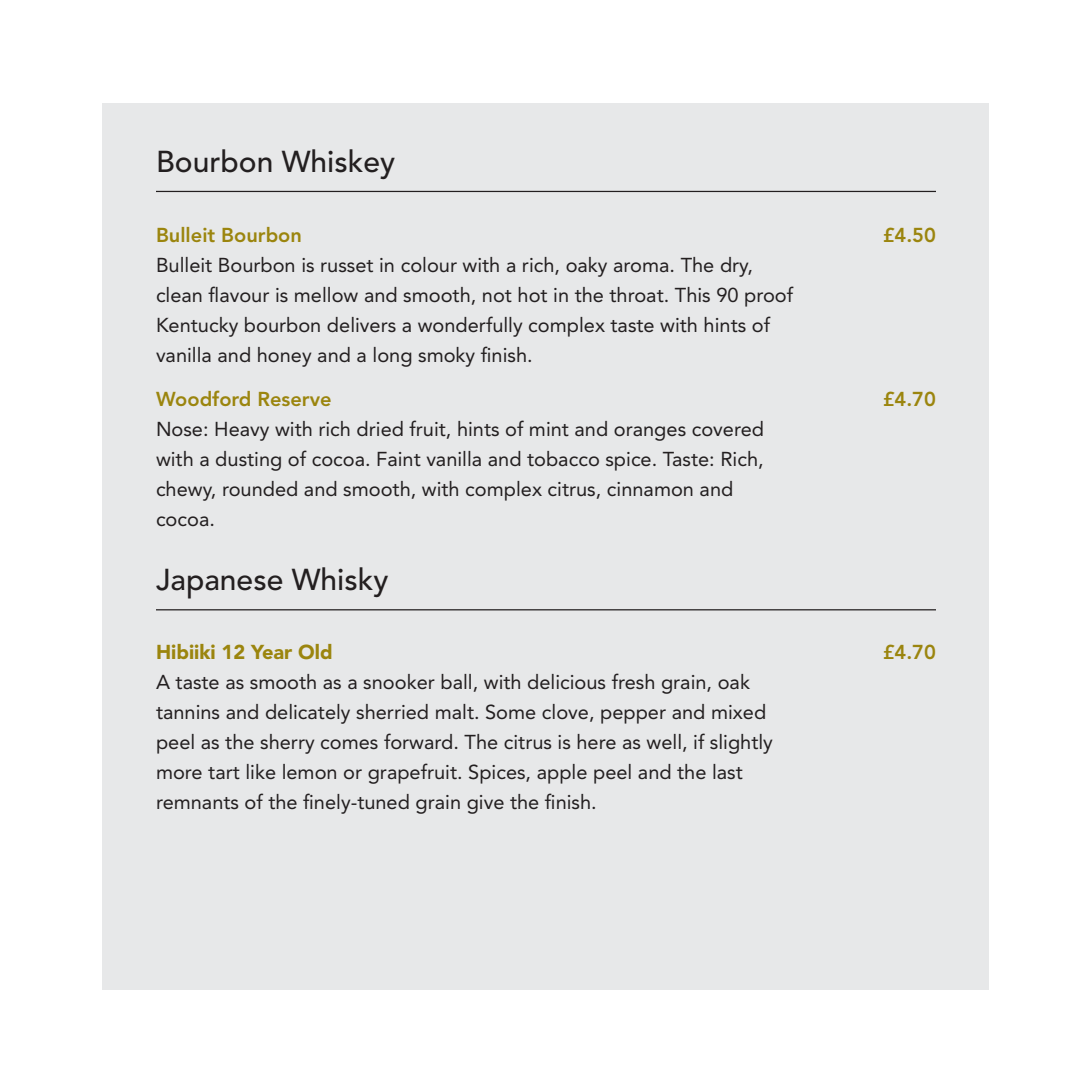
<style>
.page{position:relative;width:1092px;height:1092px;background:#fff}
.page>*{position:absolute;margin:0;border:0;box-sizing:border-box;transform-origin:0 0}
.Helv-8-12{font:500 30px "Avenir";color:#231f20}
.Helv-8-12-2{font:20px/30px "Avenir";color:#231f20}
.Helv-8-12-3{font:800 20px "Avenir";color:#9b850e}
.s1{font-weight:800;color:#9b850e}
.s2{font-weight:900;color:#9b850e}
</style>
<div class="page">
<div style="left:103px;top:103px;width:886px;height:886px;background:#e7e8e9"></div>
<hr style="left:156px;top:191px;width:779px;height:1px;background:#231f20">
<hr style="left:156px;top:609px;width:779px;height:1px;background:#231f20">
<p class="Helv-8-12" style="left:156px;top:144px;width:240px">Bourbon Whiskey</p>
<p class="Helv-8-12-2" style="left:156px;top:220px;width:638px"><span class="s1">Bulleit Bourbon<br></span>Bulleit Bourbon is russet in colour with a rich, oaky aroma. The dry, clean flavour is mellow and smooth, not hot in the throat. This 90 proof Kentucky bourbon delivers a wonderfully complex taste with hints of vanilla and honey and a long smoky finish.</p>
<p class="Helv-8-12-2" style="left:156px;top:384px;width:609px"><span class="s1">Woodford Reserve<br></span>Nose: Heavy with rich dried fruit, hints of mint and oranges covered with a dusting of cocoa. Faint vanilla and tobacco spice. Taste: Rich, chewy, rounded and smooth, with complex citrus, cinnamon and cocoa.</p>
<p class="Helv-8-12" style="left:156px;top:562px;width:234px">Japanese Whisky</p>
<p class="Helv-8-12-2" style="left:156px;top:637px;width:618px"><span class="s2">Hibiiki 12 Year Old<br></span>A taste as smooth as a snooker ball, with delicious fresh grain, oak tannins and delicately sherried malt. Some clove, pepper and mixed peel as the sherry comes forward. The citrus is here as well, if slightly more tart like lemon or grapefruit. Spices, apple peel and the last remnants of the finely-tuned grain give the finish.</p>
<p class="Helv-8-12-3" style="left:882px;top:223px;width:55px">£4.50</p>
<p class="Helv-8-12-3" style="left:882px;top:387px;width:55px">£4.70</p>
<p class="Helv-8-12-3" style="left:882px;top:640px;width:55px">£4.70</p>
</div>
